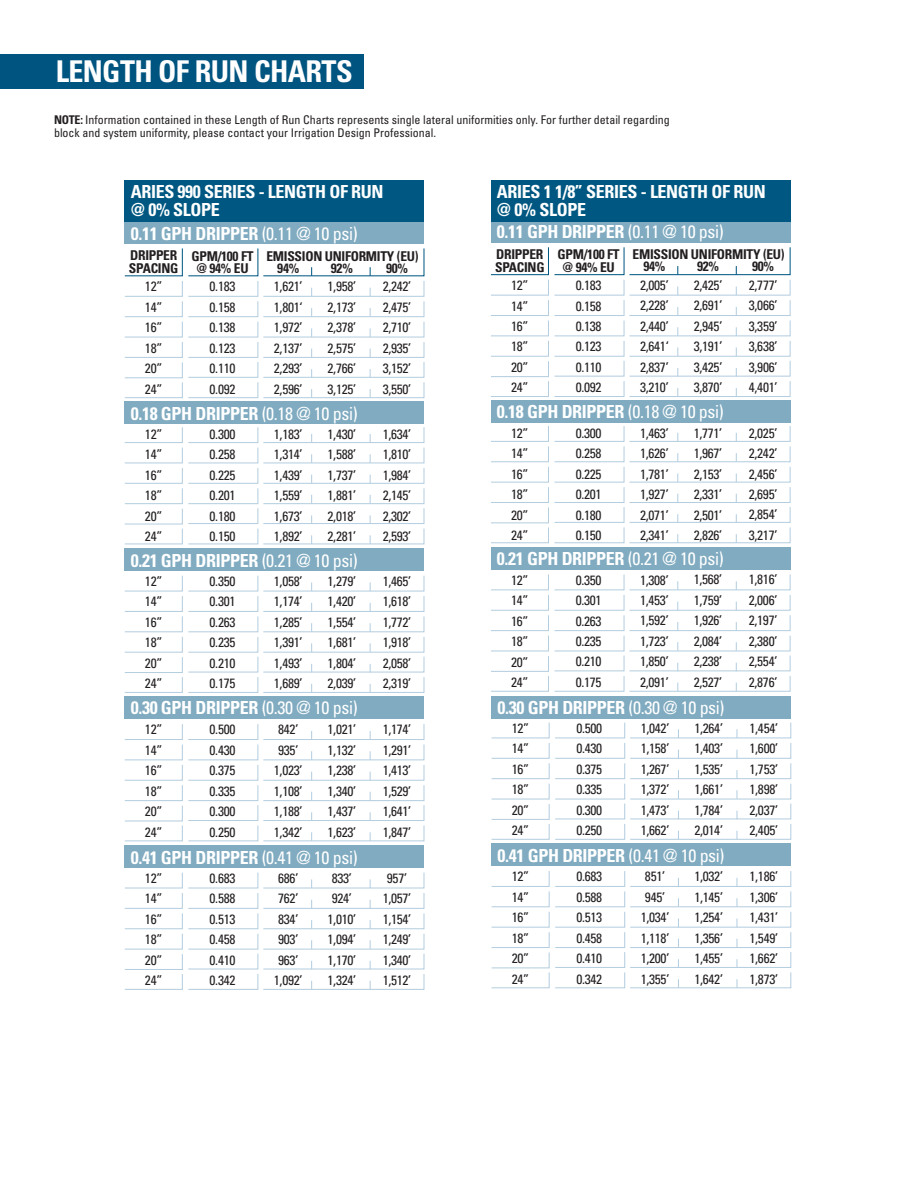
<style>
.page{position:relative;width:918px;height:1188px;background:#fff}
.page>*{position:absolute;margin:0;border:0;box-sizing:border-box;transform-origin:0 0}
.t1{font:700 condensed 30px "Univers LT Std";letter-spacing:-.02em;color:#fff}
.t2{font:700 condensed 18px/18px "Univers LT Std";letter-spacing:-.02em;color:#fff}
.t3{font:condensed 13.5px/20.5px "Univers LT Std";letter-spacing:-.02em;color:#231f20;text-align:justify}
.t4{font:700 condensed 13.5px/12.1px "Univers LT Std";letter-spacing:-.02em;color:#231f20}
.t5{font:condensed 12px/13.5px "Univers LT Std";color:#231f20}
.s1{font-weight:700}
.s2{font-weight:400}
</style>
<div class="page">
<div style="left:0;top:54px;width:364px;height:35px;background:#005480"></div>
<svg style="left:125px;top:248px;width:299px;height:151px"></svg>
<div style="left:125px;top:221px;width:299px;height:23px;background:#80abc0"></div>
<div style="left:125px;top:401px;width:299px;height:23px;background:#80abc0"></div>
<svg style="left:125px;top:427px;width:299px;height:118px"></svg>
<div style="left:125px;top:548px;width:299px;height:23px;background:#80abc0"></div>
<svg style="left:125px;top:575px;width:299px;height:118px"></svg>
<div style="left:125px;top:696px;width:299px;height:22px;background:#80abc0"></div>
<svg style="left:125px;top:724px;width:299px;height:118px"></svg>
<div style="left:125px;top:845px;width:299px;height:23px;background:#80abc0"></div>
<svg style="left:125px;top:872px;width:299px;height:118px"></svg>
<div style="left:125px;top:180px;width:299px;height:42px;background:#005882"></div>
<div style="left:491px;top:180px;width:299px;height:42px;background:#005882"></div>
<svg style="left:491px;top:247px;width:300px;height:150px"></svg>
<div style="left:491px;top:220px;width:299px;height:23px;background:#80abc0"></div>
<div style="left:491px;top:400px;width:299px;height:23px;background:#80abc0"></div>
<svg style="left:491px;top:426px;width:300px;height:118px"></svg>
<div style="left:491px;top:547px;width:299px;height:23px;background:#80abc0"></div>
<svg style="left:491px;top:574px;width:300px;height:118px"></svg>
<div style="left:492px;top:696px;width:299px;height:22px;background:#80abc0"></div>
<svg style="left:491px;top:722px;width:300px;height:118px"></svg>
<div style="left:492px;top:844px;width:299px;height:22px;background:#80abc0"></div>
<svg style="left:491px;top:871px;width:300px;height:117px"></svg>
<p class="t1" style="left:56px;top:53px;width:298px">LENGTH OF RUN CHARTS</p>
<p class="t5" style="left:54px;top:113px;width:617px"><span class="s1">NOTE:</span> Information contained in these Length of Run Charts represents single lateral uniformities only. For further detail regarding block and system uniformity, please contact your Irrigation Design Professional.</p>
<p class="t2" style="left:131px;top:183px;width:254px">ARIES 990 SERIES - LENGTH OF RUN @ 0% SLOPE</p>
<p class="t2" style="left:497px;top:183px;width:270px">ARIES 1 1/8” SERIES - LENGTH OF RUN @ 0% SLOPE</p>
<p class="t2" style="left:131px;top:224px;width:228px">0.11 GPH DRIPPER <span class="s2">(0.11 @ 10 psi)</span></p>
<p class="t2" style="left:497px;top:223px;width:228px">0.11 GPH DRIPPER <span class="s2">(0.11 @ 10 psi)</span></p>
<p class="t4" style="left:129px;top:250px;width:51px">DRIPPER<br>SPACING</p>
<p class="t4" style="left:191px;top:250px;width:64px;text-align:center">GPM/100 FT @ 94% EU</p>
<p class="t4" style="left:277px;top:250px;width:143px;text-indent:-11px">EMISSION UNIFORMITY (EU)<br>94%</p>
<p class="t4" style="left:331px;top:262px;width:23px">92%</p>
<p class="t4" style="left:386px;top:262px;width:23px">90%</p>
<p class="t4" style="left:495px;top:248px;width:51px">DRIPPER<br>SPACING</p>
<p class="t4" style="left:558px;top:248px;width:64px;text-align:center">GPM/100 FT @ 94% EU</p>
<p class="t4" style="left:643px;top:248px;width:143px;text-indent:-11px">EMISSION UNIFORMITY (EU)<br>94%</p>
<p class="t4" style="left:697px;top:261px;width:23px">92%</p>
<p class="t4" style="left:752px;top:261px;width:23px">90%</p>
<p class="t3" style="left:145px;top:276px;width:19px">12” 14” 16” 18” 20” 24”</p>
<p class="t3" style="left:210px;top:276px;width:27px">0.183<br>0.158<br>0.138<br>0.123<br>0.110<br>0.092</p>
<p class="t3" style="left:274px;top:276px;width:30px">1,621’ 1,801‘ 1,972’ 2,137’ 2,293’ 2,596’</p>
<p class="t3" style="left:328px;top:276px;width:30px">1,958’ 2,173’ 2,378’ 2,575’ 2,766’ 3,125’</p>
<p class="t3" style="left:383px;top:276px;width:30px">2,242’ 2,475’ 2,710’ 2,935’ 3,152’ 3,550’</p>
<p class="t2" style="left:131px;top:404px;width:228px">0.18 GPH DRIPPER <span class="s2">(0.18 @ 10 psi)</span></p>
<p class="t3" style="left:145px;top:424px;width:19px">12” 14” 16” 18” 20” 24”</p>
<p class="t3" style="left:210px;top:424px;width:27px">0.300<br>0.258<br>0.225<br>0.201<br>0.180<br>0.150</p>
<p class="t3" style="left:274px;top:424px;width:30px">1,183’ 1,314’ 1,439’ 1,559’ 1,673’ 1,892’</p>
<p class="t3" style="left:328px;top:424px;width:30px">1,430’ 1,588’ 1,737’ 1,881’ 2,018’ 2,281’</p>
<p class="t3" style="left:383px;top:424px;width:30px">1,634’ 1,810’ 1,984’ 2,145’ 2,302’ 2,593’</p>
<p class="t2" style="left:131px;top:551px;width:228px">0.21 GPH DRIPPER <span class="s2">(0.21 @ 10 psi)</span></p>
<p class="t3" style="left:145px;top:571px;width:19px">12” 14” 16” 18” 20” 24”</p>
<p class="t3" style="left:210px;top:571px;width:27px">0.350<br>0.301<br>0.263<br>0.235<br>0.210<br>0.175</p>
<p class="t3" style="left:274px;top:571px;width:30px">1,058’ 1,174’ 1,285’ 1,391’ 1,493’ 1,689’</p>
<p class="t3" style="left:328px;top:571px;width:30px">1,279’ 1,420’ 1,554’ 1,681’ 1,804’ 2,039’</p>
<p class="t3" style="left:383px;top:571px;width:30px">1,465’ 1,618’ 1,772’ 1,918’ 2,058’ 2,319’</p>
<p class="t2" style="left:131px;top:699px;width:228px">0.30 GPH DRIPPER <span class="s2">(0.30 @ 10 psi)</span></p>
<p class="t3" style="left:145px;top:719px;width:19px">12” 14” 16” 18” 20” 24”</p>
<p class="t3" style="left:210px;top:719px;width:27px">0.500<br>0.430<br>0.375<br>0.335<br>0.300<br>0.250</p>
<p class="t3" style="left:274px;top:719px;width:30px;text-align:center">842’<br>935’<br>1,023’<br>1,108’<br>1,188’<br>1,342’</p>
<p class="t3" style="left:328px;top:719px;width:30px">1,021’ 1,132’ 1,238’ 1,340’ 1,437’ 1,623’</p>
<p class="t3" style="left:383px;top:719px;width:30px">1,174’ 1,291’ 1,413’ 1,529’ 1,641’ 1,847’</p>
<p class="t2" style="left:131px;top:848px;width:228px">0.41 GPH DRIPPER <span class="s2">(0.41 @ 10 psi)</span></p>
<p class="t3" style="left:145px;top:868px;width:19px">12” 14” 16” 18” 20” 24”</p>
<p class="t3" style="left:210px;top:868px;width:27px">0.683<br>0.588<br>0.513<br>0.458<br>0.410<br>0.342</p>
<p class="t3" style="left:274px;top:868px;width:30px;text-align:center">686’<br>762’<br>834’<br>903’<br>963’<br>1,092’</p>
<p class="t3" style="left:328px;top:868px;width:30px;text-align:center">833’<br>924’<br>1,010’<br>1,094’<br>1,170’<br>1,324’</p>
<p class="t3" style="left:383px;top:868px;width:30px;text-align:center">957’<br>1,057’<br>1,154’<br>1,249’<br>1,340’<br>1,512’</p>
<p class="t3" style="left:576px;top:275px;width:27px">0.183<br>0.158<br>0.138<br>0.123<br>0.110<br>0.092</p>
<p class="t3" style="left:640px;top:275px;width:30px">2,005’ 2,228’ 2,440’ 2,641‘ 2,837’ 3,210’</p>
<p class="t3" style="left:694px;top:275px;width:30px">2,425’ 2,691’ 2,945’ 3,191’ 3,425’ 3,870’</p>
<p class="t3" style="left:749px;top:275px;width:30px">2,777’ 3,066’ 3,359’ 3,638’ 3,906’ 4,401’</p>
<p class="t3" style="left:576px;top:422px;width:27px">0.300<br>0.258<br>0.225<br>0.201<br>0.180<br>0.150</p>
<p class="t3" style="left:640px;top:422px;width:30px">1,463’ 1,626’ 1,781’ 1,927’ 2,071’ 2,341’</p>
<p class="t3" style="left:694px;top:422px;width:30px">1,771’ 1,967’ 2,153’ 2,331’ 2,501’ 2,826’</p>
<p class="t3" style="left:749px;top:422px;width:30px">2,025’ 2,242’ 2,456’ 2,695’ 2,854’ 3,217’</p>
<p class="t3" style="left:576px;top:569px;width:27px">0.350<br>0.301<br>0.263<br>0.235<br>0.210<br>0.175</p>
<p class="t3" style="left:640px;top:569px;width:30px">1,308’ 1,453’ 1,592’ 1,723’ 1,850’ 2,091’</p>
<p class="t3" style="left:694px;top:569px;width:30px">1,568’ 1,759’ 1,926’ 2,084’ 2,238’ 2,527’</p>
<p class="t3" style="left:749px;top:569px;width:30px">1,816’ 2,006’ 2,197’ 2,380’ 2,554’ 2,876’</p>
<p class="t2" style="left:498px;top:699px;width:228px">0.30 GPH DRIPPER <span class="s2">(0.30 @ 10 psi)</span></p>
<p class="t3" style="left:512px;top:718px;width:19px">12” 14” 16” 18” 20” 24”</p>
<p class="t3" style="left:576px;top:718px;width:27px">0.500<br>0.430<br>0.375<br>0.335<br>0.300<br>0.250</p>
<p class="t3" style="left:641px;top:718px;width:30px">1,042’ 1,158’ 1,267’ 1,372’ 1,473’ 1,662’</p>
<p class="t3" style="left:694px;top:717px;width:30px">1,264’ 1,403’ 1,535’ 1,661’ 1,784’ 2,014’</p>
<p class="t3" style="left:750px;top:717px;width:30px">1,454’ 1,600’ 1,753’ 1,898’ 2,037’ 2,405’</p>
<p class="t2" style="left:498px;top:846px;width:228px">0.41 GPH DRIPPER <span class="s2">(0.41 @ 10 psi)</span></p>
<p class="t3" style="left:512px;top:866px;width:19px">12” 14” 16” 18” 20” 24”</p>
<p class="t3" style="left:576px;top:866px;width:27px">0.683<br>0.588<br>0.513<br>0.458<br>0.410<br>0.342</p>
<p class="t3" style="left:641px;top:866px;width:30px;text-align:center">851’<br>945’<br>1,034’<br>1,118’<br>1,200’<br>1,355’</p>
<p class="t3" style="left:694px;top:866px;width:30px">1,032’ 1,145’ 1,254’ 1,356’ 1,455’ 1,642’</p>
<p class="t3" style="left:750px;top:866px;width:30px">1,186’ 1,306’ 1,431’ 1,549’ 1,662’ 1,873’</p>
<p class="t3" style="left:511px;top:275px;width:19px">12” 14” 16” 18” 20” 24”</p>
<p class="t2" style="left:497px;top:403px;width:228px">0.18 GPH DRIPPER <span class="s2">(0.18 @ 10 psi)</span></p>
<p class="t3" style="left:511px;top:423px;width:19px">12” 14” 16” 18” 20” 24”</p>
<p class="t2" style="left:497px;top:550px;width:228px">0.21 GPH DRIPPER <span class="s2">(0.21 @ 10 psi)</span></p>
<p class="t3" style="left:511px;top:570px;width:19px">12” 14” 16” 18” 20” 24”</p>
</div>
